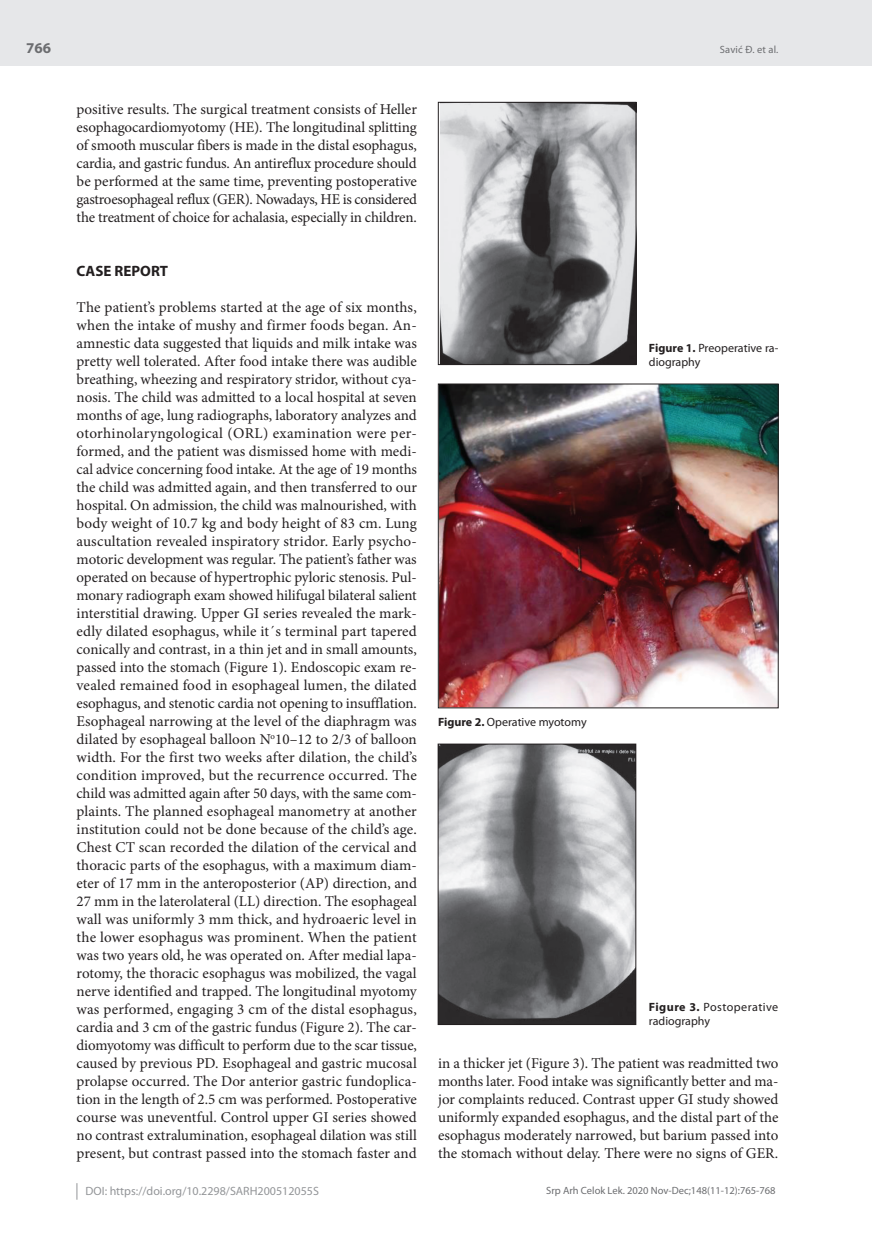
<style>
.page{position:relative;width:872px;height:1234px;background:#fff}
.page>*{position:absolute;margin:0;border:0;box-sizing:border-box;transform-origin:0 0}
.t1{font:15px/18px "Minion Pro";letter-spacing:-.005em;color:#231f20;text-align:justify}
.t2{font:700 15px "Myriad Pro";color:#231f20}
.t3{font:700 15px "Myriad Pro";color:#6c6d70}
.t4{font:12px/13.5px "Myriad Pro";color:#231f20}
.t5{font:12px "Myriad Pro";color:#939598}
.t6{font:12px/13.5px "Myriad Pro";letter-spacing:.02em;color:#231f20}
.t7{font:10.5px "Myriad Pro";color:#6c6d70}
.s1{font-weight:700}
</style>
<div class="page">
<div style="left:0;top:0;width:872px;height:66px;background:#e6e7e9"></div>
<svg style="left:77px;top:1183px;width:1px;height:16px"></svg>
<img style="left:440px;top:386px;width:336px;height:320px">
<div style="left:438px;top:384px;width:340px;height:324px;border:1px solid #231f20"></div>
<img style="left:440px;top:104px;width:194px;height:259px">
<div style="left:438px;top:102px;width:198px;height:263px;border:1px solid #231f20"></div>
<img style="left:440px;top:745px;width:194px;height:277px">
<div style="left:438px;top:743px;width:198px;height:281px;border:1px solid #231f20"></div>
<p class="t3" style="left:26px;top:38px;width:26px">766</p>
<p class="t1" style="left:77px;top:100px;width:342px">positive results. The surgical treatment consists of Heller esophagocardiomyotomy (HE). The longitudinal splitting of smooth muscular fibers is made in the distal esophagus, cardia, and gastric fundus. An antireflux procedure should be performed at the same time, preventing postoperative gastroesophageal reflux (GER). Nowadays, HE is considered the treatment of choice for achalasia, especially in children.</p>
<p class="t2" style="left:77px;top:261px;width:93px">CASE REPORT</p>
<p class="t1" style="left:77px;top:298px;width:342px">The patient’s problems started at the age of six months, when the intake of mushy and firmer foods began. An&shy;amnestic data suggested that liquids and milk intake was pretty well tolerated. After food intake there was audible breathing, wheezing and respiratory stridor, without cya&shy;nosis. The child was admitted to a local hospital at seven months of age, lung radiographs, laboratory analyzes and otorhinolaryngological (ORL) examination were per&shy;formed, and the patient was dismissed home with medi&shy;cal advice concerning food intake. At the age of 19 months the child was admitted again, and then transferred to our hospital. On admission, the child was malnourished, with body weight of 10.7 kg and body height of 83 cm. Lung auscultation revealed inspiratory stridor. Early psycho&shy;motoric development was regular. The patient’s father was operated on because of hypertrophic pyloric stenosis. Pul&shy;monary radiograph exam showed hilifugal bilateral salient interstitial drawing. Upper GI series revealed the mark&shy;edly dilated esophagus, while it´s terminal part tapered conically and contrast, in a thin jet and in small amounts, passed into the stomach (Figure 1). Endoscopic exam re&shy;vealed remained food in esophageal lumen, the dilated esophagus, and stenotic cardia not opening to insufflation.<br>Esophageal narrowing at the level of the diaphragm was dilated by esophageal balloon N<sup>o</sup>10–12 to 2/3 of balloon width. For the first two weeks after dilation, the child’s condition improved, but the recurrence occurred. The child was admitted again after 50 days, with the same com&shy;plaints. The planned esophageal manometry at another institution could not be done because of the child’s age.<br>Chest CT scan recorded the dilation of the cervical and thoracic parts of the esophagus, with a maximum diam&shy;eter of 17 mm in the anteroposterior (AP) direction, and 27 mm in the laterolateral (LL) direction. The esophageal wall was uniformly 3 mm thick, and hydroaeric level in the lower esophagus was prominent. When the patient was two years old, he was operated on. After medial lapa&shy;rotomy, the thoracic esophagus was mobilized, the vagal nerve identified and trapped. The longitudinal myotomy was performed, engaging 3 cm of the distal esophagus, cardia and 3 cm of the gastric fundus (Figure 2). The car&shy;diomyotomy was difficult to perform due to the scar tissue, caused by previous PD. Esophageal and gastric mucosal prolapse occurred. The Dor anterior gastric fundoplica&shy;tion in the length of 2.5 cm was performed. Postoperative course was uneventful. Control upper GI series showed no contrast extralumination, esophageal dilation was still present, but contrast passed into the stomach faster and</p>
<p class="t7" style="left:720px;top:43px;width:60px">Savić Đ. et al.</p>
<p class="t4" style="left:649px;top:341px;width:131px"><span class="s1">Figure 1.</span> Preoperative ra&shy;diography</p>
<p class="t4" style="left:438px;top:714px;width:150px"><span class="s1">Figure 2.</span> Operative myotomy</p>
<p class="t6" style="left:649px;top:999px;width:131px"><span class="s1">Figure 3.</span> Postoperative radiography</p>
<p class="t1" style="left:438px;top:1054px;width:342px">in a thicker jet (Figure 3). The patient was readmitted two months later. Food intake was significantly better and ma&shy;jor complaints reduced. Contrast upper GI study showed uniformly expanded esophagus, and the distal part of the esophagus moderately narrowed, but barium passed into the stomach without delay. There were no signs of GER.</p>
<p class="t5" style="left:86px;top:1183px;width:235px">DOI: https://doi.org/10.2298/SARH200512055S</p>
<p class="t7" style="left:546px;top:1184px;width:231px">Srp Arh Celok Lek. 2020 Nov-Dec;148(11-12):765-768</p>
</div>
